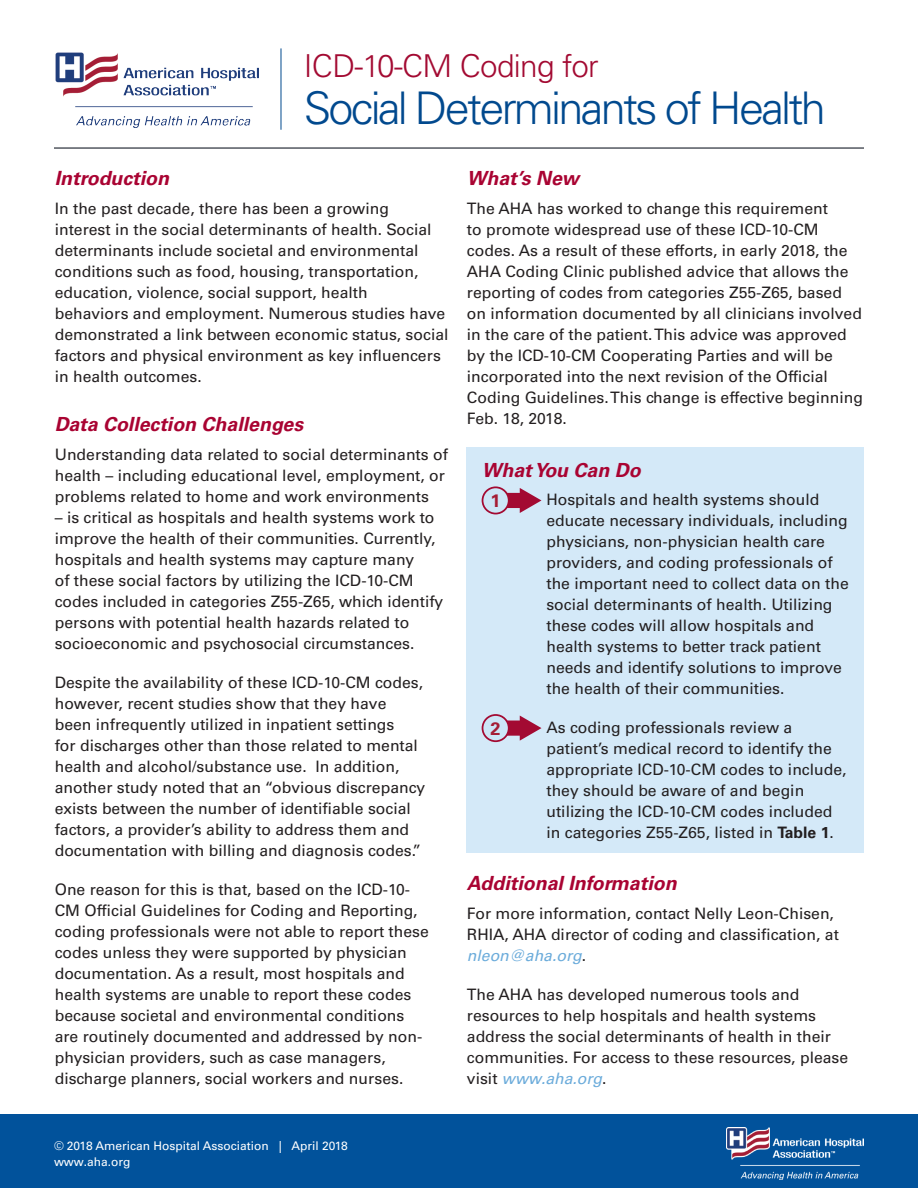
<style>
.page{position:relative;width:918px;height:1188px;background:#fff}
.page>*{position:absolute;margin:0;border:0;box-sizing:border-box;transform-origin:0 0}
.t1{font:300 45px "Univers LT Std";letter-spacing:-.06em;color:#01498e}
.t2{font:300 31.5px "Univers LT Std";letter-spacing:-.02em;color:#a30a32}
.t3{font:italic 700 19.5px "Univers LT Std";color:#a90332}
.t4{font:700 18px "Univers LT Std";color:#a41d35}
.t5{font:15.75px/21px "Univers LT Std";color:#231f20}
.t6{font:12px/16.5px "Univers LT Std";color:#fff}
.s1{font-weight:700}
.s2{font-style:italic;color:#6cacdb}
</style>
<div class="page">
<div style="left:0;top:1114px;width:918px;height:74px;background:#01529b"></div>
<img style="left:726px;top:1128px;width:138px;height:51px">
<hr style="left:54px;top:147px;width:810px;height:2px;background:#535860">
<img style="left:55px;top:52px;width:203px;height:75px">
<div style="left:467px;top:448px;width:397px;height:405px;background:#d4e9f8"></div>
<svg style="left:485px;top:488px;width:56px;height:25px"></svg>
<div style="left:483px;top:487px;width:26px;height:27px;background:#cce6f7;border-radius:50%"></div>
<div style="left:482px;top:486px;width:28px;height:28px;border:2px solid #a30a32;border-radius:50%"></div>
<svg style="left:485px;top:716px;width:56px;height:25px"></svg>
<div style="left:483px;top:715px;width:26px;height:26px;background:#cce6f7;border-radius:50%"></div>
<div style="left:482px;top:714px;width:28px;height:28px;border:2px solid #a30a32;border-radius:50%"></div>
<hr style="left:281px;top:48px;width:1px;height:82px;background:#01498e">
<h2 class="t2" style="left:304px;top:47px;width:296px">ICD-10-CM Coding for</h2>
<h1 class="t1" style="left:304px;top:81px;width:523px">Social Determinants of Health</h1>
<p class="t3" style="left:55px;top:167px;width:116px">Introduction</p>
<p class="t5" style="left:55px;top:198px;width:395px">In the past decade, there has been a growing interest in the social determinants of health. Social determinants include societal and environmental conditions such as food, housing, transportation, education, violence, social support, health<br>behaviors and employment. Numerous studies have demonstrated a link between economic status, social factors and physical environment as key influencers in health outcomes.</p>
<p class="t3" style="left:55px;top:413px;width:250px">Data Collection Challenges</p>
<p class="t5" style="left:55px;top:444px;width:395px">Understanding data related to social determinants of health – including educational level, employment, or problems related to home and work environments</p>
<p class="t5" style="left:55px;top:507px;width:390px">– is critical as hospitals and health systems work to improve the health of their communities. Currently, hospitals and health systems may capture many<br>of these social factors by utilizing the ICD-10-CM codes included in categories Z55-Z65, which identify persons with potential health hazards related to socioeconomic and psychosocial circumstances.</p>
<p class="t5" style="left:55px;top:672px;width:372px">Despite the availability of these ICD-10-CM codes, however, recent studies show that they have been infrequently utilized in inpatient settings<br>for discharges other than those related to mental health and alcohol/substance use. In addition, another study noted that an “obvious discrepancy exists between the number of identifiable social factors, a provider’s ability to address them and documentation with billing and diagnosis codes.”</p>
<p class="t5" style="left:55px;top:879px;width:376px">One reason for this is that, based on the ICD-10- CM Official Guidelines for Coding and Reporting, coding professionals were not able to report these codes unless they were supported by physician documentation. As a result, most hospitals and health systems are unable to report these codes because societal and environmental conditions are routinely documented and addressed by non&shy;physician providers, such as case managers, discharge planners, social workers and nurses.</p>
<p class="t3" style="left:467px;top:167px;width:114px">What’s New</p>
<p class="t5" style="left:467px;top:198px;width:398px">The AHA has worked to change this requirement<br>to promote widespread use of these ICD-10-CM codes. As a result of these efforts, in early 2018, the AHA Coding Clinic published advice that allows the reporting of codes from categories Z55-Z65, based on information documented by all clinicians involved in the care of the patient. This advice was approved by the ICD-10-CM Cooperating Parties and will be incorporated into the next revision of the Official Coding Guidelines. This change is effective beginning Feb. 18, 2018.</p>
<p class="t3" style="left:482px;top:458px;width:160px">What You Can Do</p>
<p class="t5" style="left:546px;top:489px;width:304px">Hospitals and health systems should educate necessary individuals, including physicians, non-physician health care providers, and coding professionals of the important need to collect data on the social determinants of health. Utilizing these codes will allow hospitals and health systems to better track patient needs and identify solutions to improve the health of their communities.</p>
<p class="t5" style="left:546px;top:717px;width:302px">As coding professionals review a patient’s medical record to identify the appropriate ICD-10-CM codes to include, they should be aware of and begin utilizing the ICD-10-CM codes included in categories Z55-Z65, listed in <span class="s1">Table 1</span>.</p>
<p class="t3" style="left:467px;top:872px;width:211px">Additional Information</p>
<p class="t5" style="left:467px;top:903px;width:373px">For more information, contact Nelly Leon-Chisen,<br>RHIA, AHA director of coding and classification, at <span class="s2">nleon@aha.org</span>.</p>
<p class="t5" style="left:467px;top:984px;width:383px">The AHA has developed numerous tools and resources to help hospitals and health systems address the social determinants of health in their communities. For access to these resources, please visit <span class="s2">www.aha.org</span>.</p>
<p class="t4" style="left:491px;top:490px;width:12px">1</p>
<p class="t4" style="left:491px;top:718px;width:12px">2</p>
<p class="t6" style="left:54px;top:1137px;width:295px">© 2018 American Hospital Association | April 2018 www.aha.org</p>
</div>
